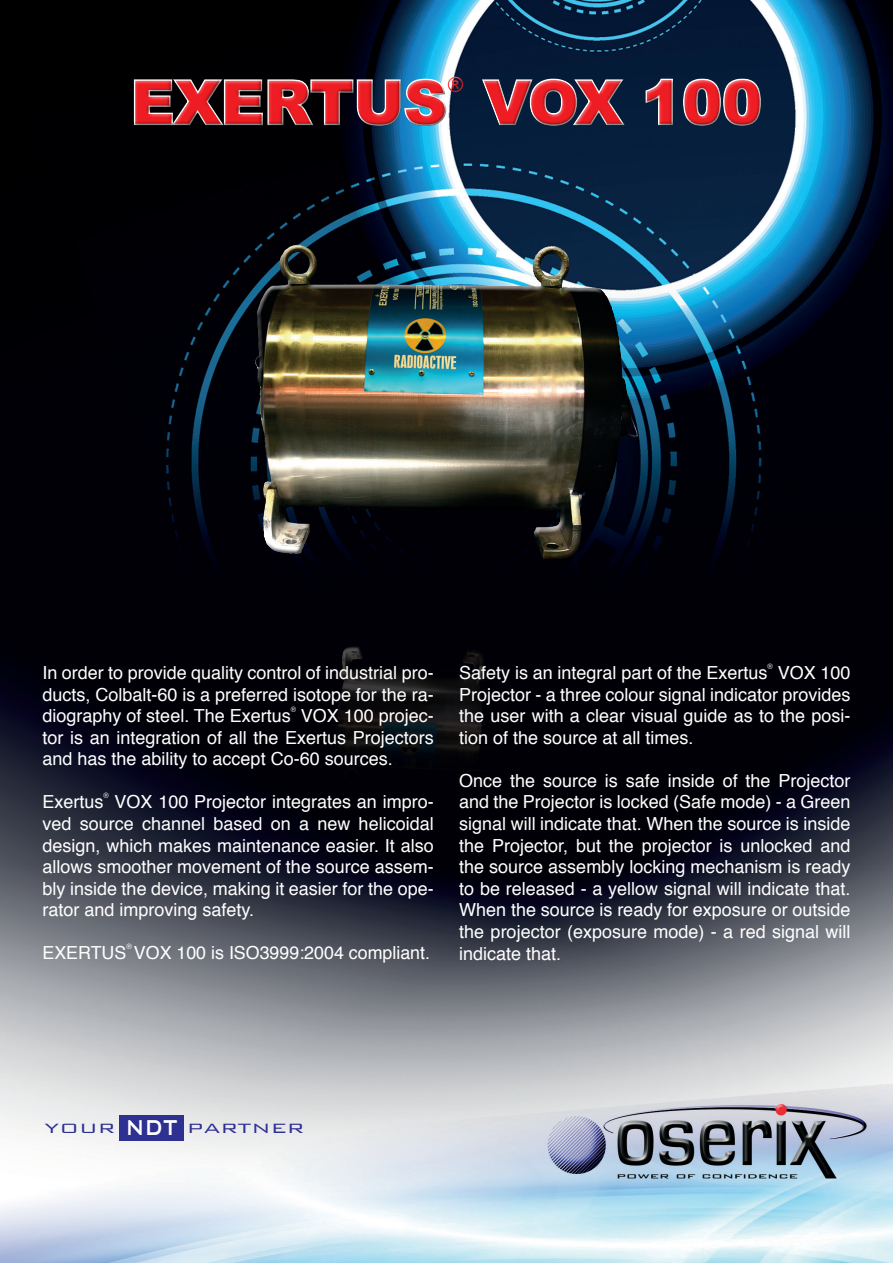
<style>
.page{position:relative;width:893px;height:1263px;background:#fff}
.page>*{position:absolute;margin:0;border:0;box-sizing:border-box;transform-origin:0 0}
.t1{font:900 60px "Arial";color:#ee1d23}
.t2{font:900 21px "Arial";color:#ee1d23}
.t3{font:18px/21.6px "Helvetica";color:#fff;text-align:justify}
.t4{font:300 18px "Bank Gothic";color:#2e3092;scale:1.28 1}
.t5{font:7.5px "Helvetica";color:#fff;scale:.96 1}
.t6{font:7.5px "Helvetica";color:#fff}
.s1{font-weight:500;font-size:28.8px;color:#fff}
.s2{font-weight:500;font-size:23.4px}
</style>
<div class="page">
<img style="left:0;top:0;width:893px;height:1263px">
<div style="left:128px;top:71px;width:632px;height:57px;background:#fff;opacity:.6"></div>
<div style="left:130px;top:77px;width:637px;height:55px;background:#231f20;opacity:.75"></div>
<svg style="left:329px;top:640px;width:183px;height:153px;background:#08080c"></svg>
<div style="left:250px;top:245px;width:387px;height:314px;background:#fff;opacity:.75"></div>
<div style="left:258px;top:249px;width:385px;height:310px;background:#231f20;opacity:.75"></div>
<div style="left:119px;top:1115px;width:64px;height:26px;background:#2e3092"></div>
<h1 class="t1" style="left:131px;top:59px;width:318px">EXERTUS</h1>
<p class="t2" style="left:447px;top:69px;width:18px">®</p>
<h1 class="t1" style="left:484px;top:59px;width:280px">VOX 100</h1>
<p class="t3" style="left:43px;top:662px;width:393px">In order to provide quality control of industrial pro&shy;ducts, Colbalt-60 is a preferred isotope for the ra&shy;diography of steel. The Exertus</p>
<p class="t5" style="left:291px;top:703px;width:7px">®</p>
<p class="t3" style="left:43px;top:706px;width:393px;text-indent:258px">VOX 100 projec&shy;tor is an integration of all the Exertus Projectors and has the ability to accept Co-60 sources.</p>
<p class="t3" style="left:43px;top:792px;width:63px">Exertus</p>
<p class="t5" style="left:104px;top:789px;width:7px">®</p>
<p class="t3" style="left:43px;top:792px;width:393px;text-indent:72px">VOX 100 Projector integrates an impro&shy;ved source channel based on a new helicoidal design, which makes maintenance easier. It also allows smoother movement of the source assem&shy;bly inside the device, making it easier for the ope&shy;rator and improving safety.</p>
<p class="t3" style="left:43px;top:942px;width:389px">EXERTUS VOX 100 is ISO3999:2004 compliant.</p>
<p class="t6" style="left:126px;top:940px;width:7px">®</p>
<p class="t3" style="left:459px;top:662px;width:310px">Safety is an integral part of the Exertus</p>
<p class="t5" style="left:768px;top:660px;width:7px">®</p>
<p class="t3" style="left:459px;top:662px;width:393px;text-indent:318px">VOX 100<br>Projector - a three colour signal indicator provides the user with a clear visual guide as to the posi&shy;tion of the source at all times.</p>
<p class="t3" style="left:459px;top:770px;width:393px">Once the source is safe inside of the Projector and the Projector is locked (Safe mode) - a Green signal will indicate that. When the source is inside the Projector, but the projector is unlocked and the source assembly locking mechanism is ready to be released - a yellow signal will indicate that.<br>When the source is ready for exposure or outside the projector (exposure mode) - a red signal will indicate that.</p>
<p class="t4" style="left:125px;top:1115px;width:141px"><span class="s1">NDT</span> PARTNER</p>
<p class="t4" style="left:44px;top:1115px;width:106px">YOUR <span class="s2">NDT</span></p>
</div>
